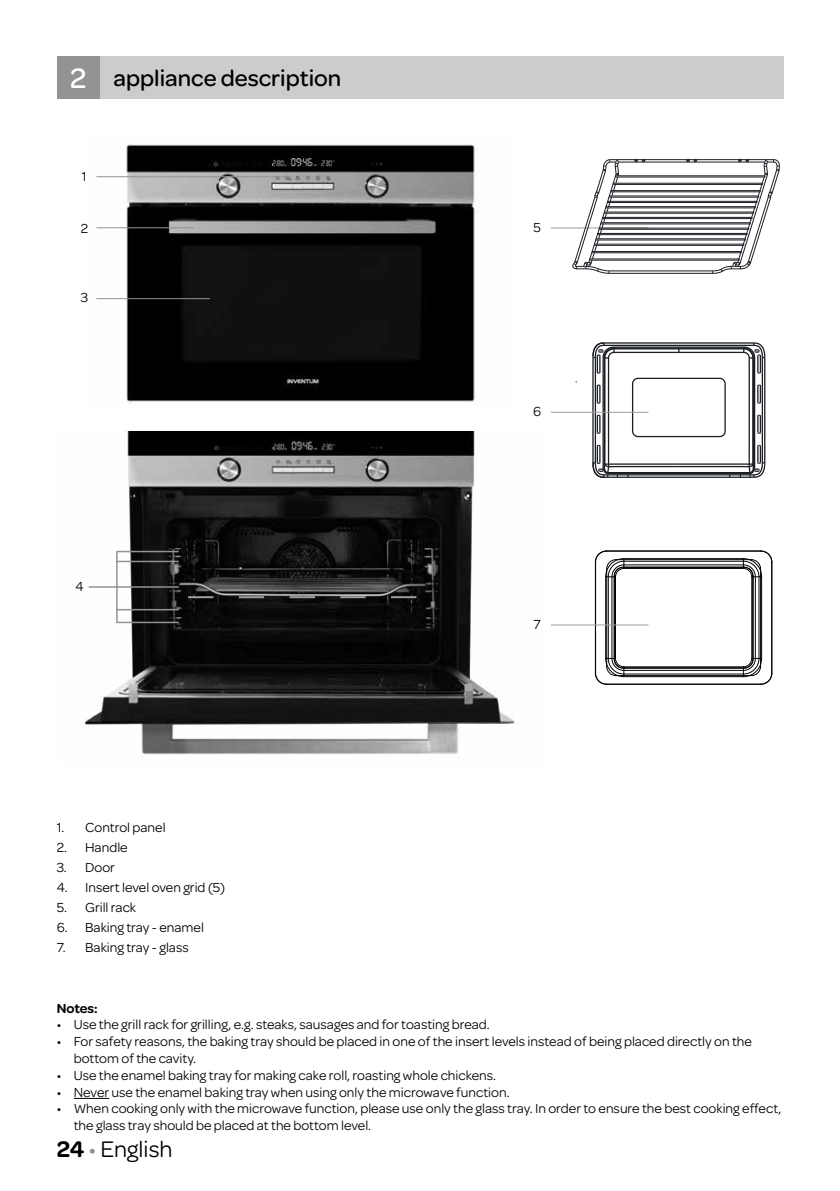
<style>
.page{position:relative;width:840px;height:1191px;background:#fff}
.page>*{position:absolute;margin:0;border:0;box-sizing:border-box;transform-origin:0 0}
.t1{font:500 24px "Omnes";color:#000}
.t2{font:24px "Omnes";color:#000}
.t3{font:14px/16.8px "Omnes";color:#000}
.t4{font:600 14px "Omnes";letter-spacing:-.005em;color:#000}
.s1{font-size:30px;color:#fff}
.s2{font-weight:600}
.s3{color:#929395}
</style>
<div class="page">
<div style="left:85px;top:57px;width:697px;height:42px;background:#cacccd"></div>
<div style="left:57px;top:57px;width:42px;height:42px;background:#929395"></div>
<img style="left:83px;top:431px;width:437px;height:324px">
<img style="left:96px;top:144px;width:381px;height:260px">
<hr style="left:96px;top:176px;width:195px;height:1px;background:#929395">
<hr style="left:96px;top:298px;width:114px;height:1px;background:#929395">
<hr style="left:96px;top:227px;width:98px;height:1px;background:#929395">
<svg style="left:188px;top:596px;width:228px;height:2px"></svg>
<hr style="left:550px;top:227px;width:98px;height:1px;background:#9c9e9f">
<svg style="left:591px;top:342px;width:174px;height:136px"></svg>
<hr style="left:594px;top:562px;width:1px;height:111px;background:#010305">
<hr style="left:595px;top:562px;width:1px;height:111px;background:#010305">
<hr style="left:606px;top:684px;width:154px;height:1px;background:#010305">
<hr style="left:606px;top:551px;width:154px;height:1px;background:#010305">
<hr style="left:606px;top:550px;width:154px;height:1px;background:#010305">
<hr style="left:770px;top:562px;width:1px;height:111px;background:#010305">
<hr style="left:771px;top:562px;width:1px;height:111px;background:#010305">
<hr style="left:605px;top:577px;width:1px;height:81px;background:#010305">
<hr style="left:607px;top:577px;width:1px;height:81px;background:#010305">
<hr style="left:611px;top:577px;width:1px;height:81px;background:#010305">
<hr style="left:613px;top:577px;width:1px;height:81px;background:#010305">
<hr style="left:623px;top:676px;width:120px;height:1px;background:#010305">
<hr style="left:623px;top:673px;width:120px;height:1px;background:#010305">
<hr style="left:623px;top:670px;width:120px;height:1px;background:#010305">
<hr style="left:623px;top:668px;width:120px;height:1px;background:#010305">
<hr style="left:623px;top:666px;width:120px;height:1px;background:#010305">
<hr style="left:623px;top:568px;width:120px;height:1px;background:#010305">
<hr style="left:623px;top:566px;width:120px;height:1px;background:#010305">
<hr style="left:623px;top:564px;width:120px;height:1px;background:#010305">
<hr style="left:623px;top:561px;width:120px;height:1px;background:#010305">
<hr style="left:623px;top:558px;width:120px;height:1px;background:#010305">
<hr style="left:752px;top:577px;width:1px;height:81px;background:#010305">
<hr style="left:754px;top:577px;width:1px;height:81px;background:#010305">
<hr style="left:758px;top:577px;width:1px;height:81px;background:#010305">
<hr style="left:760px;top:577px;width:1px;height:81px;background:#010305">
<hr style="left:606px;top:569px;width:1px;height:97px;background:#010305">
<hr style="left:614px;top:575px;width:1px;height:85px;background:#010305">
<hr style="left:615px;top:675px;width:135px;height:1px;background:#010305">
<hr style="left:621px;top:667px;width:123px;height:1px;background:#010305">
<hr style="left:621px;top:567px;width:123px;height:1px;background:#010305">
<hr style="left:615px;top:559px;width:135px;height:1px;background:#010305">
<hr style="left:751px;top:575px;width:1px;height:85px;background:#010305">
<hr style="left:759px;top:569px;width:1px;height:97px;background:#010305">
<svg style="left:594px;top:657px;width:30px;height:28px"></svg>
<svg style="left:594px;top:550px;width:30px;height:27px"></svg>
<svg style="left:742px;top:657px;width:30px;height:28px"></svg>
<svg style="left:742px;top:550px;width:30px;height:27px"></svg>
<hr style="left:589px;top:260px;width:149px;height:1px;background:#1a1d22">
<hr style="left:589px;top:259px;width:149px;height:1px;background:#1a1d22">
<hr style="left:592px;top:252px;width:148px;height:1px;background:#1a1d22">
<hr style="left:592px;top:251px;width:148px;height:1px;background:#1a1d22">
<hr style="left:594px;top:245px;width:149px;height:1px;background:#1a1d22">
<hr style="left:594px;top:244px;width:149px;height:1px;background:#1a1d22">
<hr style="left:596px;top:240px;width:148px;height:1px;background:#1a1d22">
<hr style="left:596px;top:238px;width:148px;height:1px;background:#1a1d22">
<hr style="left:597px;top:234px;width:149px;height:1px;background:#1a1d22">
<hr style="left:597px;top:233px;width:149px;height:1px;background:#1a1d22">
<hr style="left:599px;top:229px;width:149px;height:1px;background:#1a1d22">
<hr style="left:599px;top:228px;width:149px;height:1px;background:#1a1d22">
<hr style="left:601px;top:224px;width:148px;height:1px;background:#1a1d22">
<hr style="left:601px;top:222px;width:148px;height:1px;background:#1a1d22">
<hr style="left:602px;top:218px;width:149px;height:1px;background:#1a1d22">
<hr style="left:602px;top:217px;width:149px;height:1px;background:#1a1d22">
<hr style="left:604px;top:213px;width:149px;height:1px;background:#1a1d22">
<hr style="left:604px;top:212px;width:149px;height:1px;background:#1a1d22">
<hr style="left:606px;top:207px;width:148px;height:1px;background:#1a1d22">
<hr style="left:606px;top:206px;width:148px;height:1px;background:#1a1d22">
<hr style="left:607px;top:202px;width:149px;height:1px;background:#1a1d22">
<hr style="left:607px;top:201px;width:149px;height:1px;background:#1a1d22">
<hr style="left:609px;top:197px;width:149px;height:1px;background:#1a1d22">
<hr style="left:609px;top:196px;width:149px;height:1px;background:#1a1d22">
<hr style="left:611px;top:191px;width:148px;height:1px;background:#1a1d22">
<hr style="left:611px;top:190px;width:148px;height:1px;background:#1a1d22">
<hr style="left:613px;top:184px;width:149px;height:1px;background:#1a1d22">
<hr style="left:613px;top:183px;width:149px;height:1px;background:#1a1d22">
<hr style="left:615px;top:177px;width:149px;height:1px;background:#1a1d22">
<hr style="left:615px;top:175px;width:149px;height:1px;background:#1a1d22">
<hr style="left:609px;top:273px;width:103px;height:1px;background:#1a1d22">
<hr style="left:609px;top:270px;width:103px;height:1px;background:#1a1d22">
<hr style="left:618px;top:162px;width:146px;height:1px;background:#1a1d22">
<hr style="left:644px;top:159px;width:42px;height:1px;background:#1a1d22">
<svg style="left:685px;top:158px;width:12px;height:4px"></svg>
<hr style="left:696px;top:159px;width:42px;height:1px;background:#1a1d22">
<svg style="left:711px;top:158px;width:68px;height:116px"></svg>
<svg style="left:571px;top:158px;width:74px;height:116px"></svg>
<hr style="left:550px;top:412px;width:98px;height:1px;background:#9c9e9f">
<hr style="left:550px;top:624px;width:98px;height:1px;background:#9c9e9f">
<hr style="left:89px;top:586px;width:29px;height:2px;background:#929395">
<hr style="left:116px;top:621px;width:63px;height:2px;background:#929395">
<hr style="left:116px;top:552px;width:2px;height:70px;background:#929395">
<hr style="left:116px;top:551px;width:63px;height:1px;background:#929395">
<hr style="left:116px;top:561px;width:63px;height:1px;background:#929395">
<hr style="left:116px;top:586px;width:63px;height:2px;background:#929395">
<hr style="left:116px;top:609px;width:63px;height:1px;background:#929395">
<hr style="left:74px;top:1098px;width:35px;height:1px;background:#000">
<h1 class="t1" style="left:70px;top:62px;width:273px"><span class="s1">2</span> appliance description</h1>
<p class="t3" style="left:82px;top:167px;width:6px">1</p>
<p class="t3" style="left:81px;top:219px;width:9px">2</p>
<p class="t3" style="left:81px;top:289px;width:9px">3</p>
<p class="t3" style="left:75px;top:577px;width:10px">4</p>
<p class="t3" style="left:57px;top:818px;width:110px">1. Control panel</p>
<p class="t3" style="left:57px;top:838px;width:72px">2. Handle</p>
<p class="t3" style="left:57px;top:858px;width:60px">3. Door</p>
<p class="t3" style="left:57px;top:878px;width:170px">4. Insert level oven grid (5)</p>
<p class="t3" style="left:57px;top:898px;width:81px">5. Grill rack</p>
<p class="t3" style="left:57px;top:918px;width:149px">6. Baking tray - enamel</p>
<p class="t3" style="left:57px;top:938px;width:133px">7. Baking tray - glass</p>
<p class="t3" style="left:533px;top:218px;width:9px">5</p>
<p class="t3" style="left:532px;top:402px;width:10px">6</p>
<p class="t3" style="left:533px;top:614px;width:9px">7</p>
<p class="t4" style="left:57px;top:997px;width:43px">Notes:</p>
<p class="t3" style="left:57px;top:1015px;width:434px">• Use the grill rack for grilling, e.g. steaks, sausages and for toasting bread.</p>
<p class="t3" style="left:74px;top:1032px;width:679px;text-indent:-17px">• For safety reasons, the baking tray should be placed in one of the insert levels instead of being placed directly on the bottom of the cavity.</p>
<p class="t3" style="left:57px;top:1065px;width:440px">• Use the enamel baking tray for making cake roll, roasting whole chickens.</p>
<p class="t3" style="left:57px;top:1082px;width:454px">• Never use the enamel baking tray when using only the microwave function.</p>
<p class="t3" style="left:74px;top:1099px;width:708px;text-indent:-17px">• When cooking only with the microwave function, please use only the glass tray. In order to ensure the best cooking effect, the glass tray should be placed at the bottom level.</p>
<h1 class="t2" style="left:57px;top:1132px;width:117px"><span class="s2">24</span> <span class="s3">•</span> English</h1>
</div>
